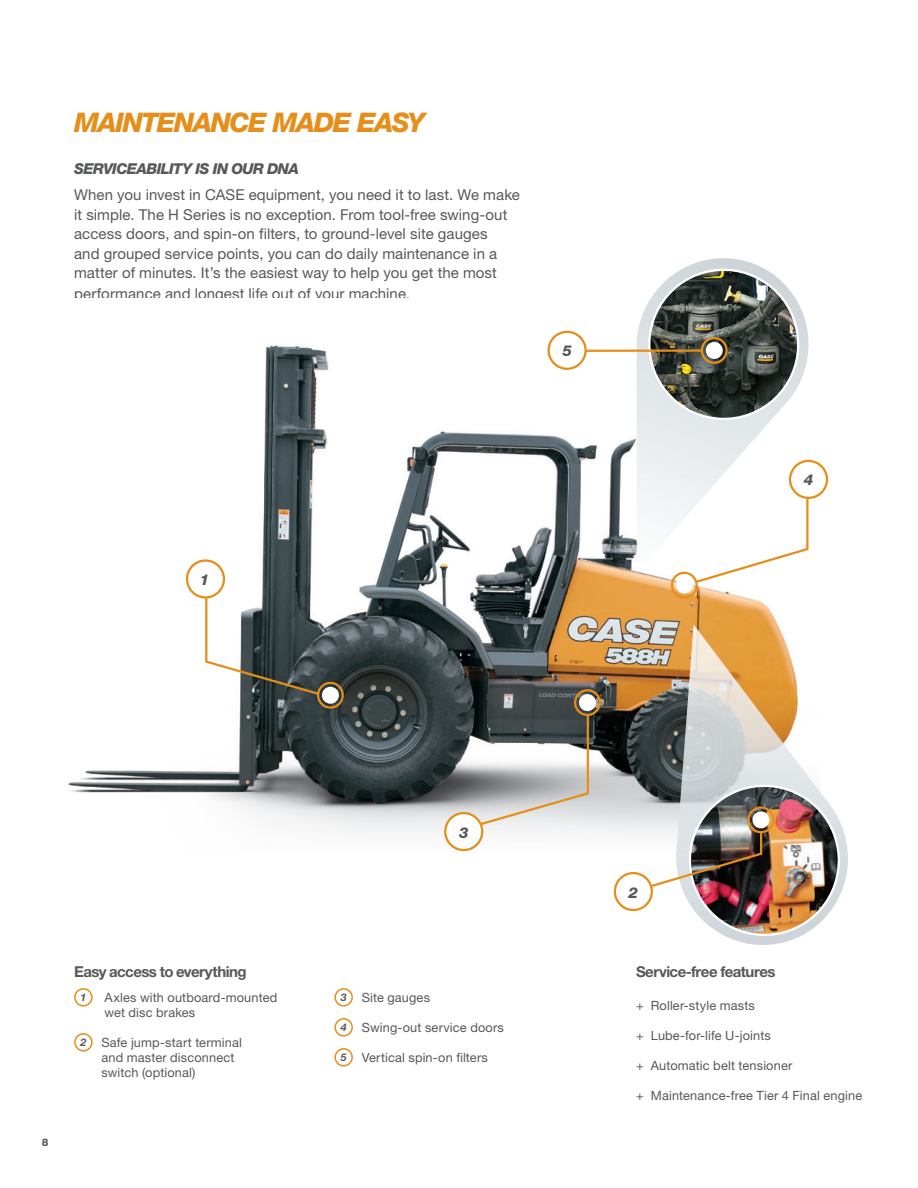
<style>
.page{position:relative;width:918px;height:1188px;background:#fff}
.page>*{position:absolute;margin:0;border:0;box-sizing:border-box;transform-origin:0 0}
.SubHeads{font:italic 800 27px "Helvetica Neue LT Std";letter-spacing:-.05em;color:#e58e19}
.Body{font:15px/19.5px "Helvetica Neue";letter-spacing:.005em;color:#57585a}
.Body-2{font:700 15px "Helvetica Neue LT Std";letter-spacing:-.035em;color:#57585a}
.SubHeads-2{font:italic 800 15px "Helvetica Neue LT Std";letter-spacing:-.04em;color:#57585a}
.Body-3{font:italic 800 15px "Helvetica Neue LT Std";color:#57585a}
.Body-4{font:12.75px/15px "Helvetica Neue LT Std";letter-spacing:.01em;color:#57585a}
.t1{font:italic 700 10.5px "Helvetica Neue LT Std";color:#57585a}
.t2{font:800 10.5px "Helvetica Neue LT Std";color:#57585a}
</style>
<div class="page">
<div style="left:74px;top:988px;width:19px;height:19px;border:2px solid #e58e19;border-radius:50%"></div>
<div style="left:74px;top:1033px;width:19px;height:19px;border:2px solid #e58e19;border-radius:50%"></div>
<div style="left:334px;top:988px;width:19px;height:19px;border:2px solid #e58e19;border-radius:50%"></div>
<div style="left:334px;top:1018px;width:19px;height:19px;border:2px solid #e58e19;border-radius:50%"></div>
<div style="left:334px;top:1048px;width:19px;height:19px;border:2px solid #e58e19;border-radius:50%"></div>
<img style="left:68px;top:330px;width:753px;height:522px">
<svg style="left:636px;top:258px;width:184px;height:171px"></svg>
<div style="left:187px;top:561px;width:37px;height:36px;background:#fff;border-radius:50%"></div>
<div style="left:186px;top:559px;width:39px;height:40px;border:2px solid #e58e19;border-radius:50%"></div>
<div style="left:322px;top:687px;width:17px;height:17px;background:#fff;border-radius:50%"></div>
<div style="left:317px;top:682px;width:27px;height:27px;border:2px solid #e58e19;border-radius:50%"></div>
<svg style="left:204px;top:596px;width:117px;height:101px"></svg>
<div style="left:790px;top:461px;width:37px;height:37px;background:#fff;border-radius:50%"></div>
<div style="left:789px;top:460px;width:39px;height:39px;border:2px solid #e58e19;border-radius:50%"></div>
<div style="left:676px;top:577px;width:17px;height:17px;background:#fff;border-radius:50%"></div>
<div style="left:671px;top:572px;width:27px;height:27px;border:2px solid #e58e19;border-radius:50%"></div>
<svg style="left:694px;top:497px;width:116px;height:88px"></svg>
<div style="left:579px;top:694px;width:17px;height:17px;background:#fff;border-radius:50%"></div>
<div style="left:574px;top:689px;width:27px;height:27px;border:2px solid #e58e19;border-radius:50%"></div>
<svg style="left:473px;top:712px;width:117px;height:116px"></svg>
<div style="left:445px;top:813px;width:37px;height:37px;background:#fff;border-radius:50%"></div>
<div style="left:444px;top:812px;width:39px;height:39px;border:2px solid #e58e19;border-radius:50%"></div>
<div style="left:706px;top:342px;width:17px;height:17px;background:#fff;border-radius:50%"></div>
<div style="left:701px;top:337px;width:27px;height:27px;border:2px solid #e58e19;border-radius:50%"></div>
<hr style="left:586px;top:349px;width:117px;height:3px;background:#e58e19">
<div style="left:547px;top:331px;width:40px;height:39px;border:2px solid #e58e19;border-radius:50%"></div>
<div style="left:614px;top:872px;width:39px;height:39px;border:2px solid #e58e19;border-radius:50%"></div>
<img style="left:647px;top:776px;width:201px;height:169px">
<div style="left:752px;top:811px;width:17px;height:17px;background:#fff;border-radius:50%"></div>
<div style="left:748px;top:806px;width:26px;height:27px;border:2px solid #e58e19;border-radius:50%"></div>
<p class="SubHeads" style="left:74px;top:106px;width:352px">MAINTENANCE MADE EASY</p>
<p class="SubHeads-2" style="left:74px;top:160px;width:226px">SERVICEABILITY IS IN OUR DNA</p>
<p class="Body" style="left:74px;top:185px;width:447px">When you invest in CASE equipment, you need it to last. We make it simple. The H Series is no exception. From tool-free swing-out access doors, and spin-on filters, to ground-level site gauges<br>and grouped service points, you can do daily maintenance in a matter of minutes. It’s the easiest way to help you get the most</p>
<p class="Body" style="left:74px;top:284px;width:338px">performance and longest life out of your machine.</p>
<p class="Body-3" style="left:562px;top:342px;width:11px">5</p>
<p class="Body-3" style="left:200px;top:571px;width:11px">1</p>
<p class="Body-3" style="left:804px;top:471px;width:11px">4</p>
<p class="Body-3" style="left:459px;top:823px;width:11px">3</p>
<p class="Body-3" style="left:629px;top:883px;width:11px">2</p>
<p class="t2" style="left:42px;top:1136px;width:8px">8</p>
<p class="Body-2" style="left:74px;top:962px;width:174px">Easy access to everything</p>
<p class="Body-2" style="left:636px;top:962px;width:141px">Service-free features</p>
<p class="Body-4" style="left:636px;top:998px;width:120px">+ Roller-style masts</p>
<p class="Body-4" style="left:636px;top:1028px;width:136px">+ Lube-for-life U-joints</p>
<p class="Body-4" style="left:636px;top:1058px;width:158px">+ Automatic belt tensioner</p>
<p class="Body-4" style="left:636px;top:1088px;width:228px">+ Maintenance-free Tier 4 Final engine</p>
<p class="t1" style="left:341px;top:991px;width:7px">3</p>
<p class="Body-4" style="left:362px;top:990px;width:70px">Site gauges</p>
<p class="t1" style="left:341px;top:1021px;width:7px">4</p>
<p class="Body-4" style="left:362px;top:1020px;width:144px">Swing-out service doors</p>
<p class="t1" style="left:341px;top:1051px;width:7px">5</p>
<p class="Body-4" style="left:362px;top:1050px;width:128px">Vertical spin-on filters</p>
<p class="t1" style="left:81px;top:991px;width:7px">1</p>
<p class="Body-4" style="left:104px;top:990px;width:174px">Axles with outboard-mounted wet disc brakes</p>
<p class="t1" style="left:81px;top:1036px;width:7px">2</p>
<p class="Body-4" style="left:101px;top:1035px;width:142px">Safe jump-start terminal and master disconnect switch (optional)</p>
</div>
